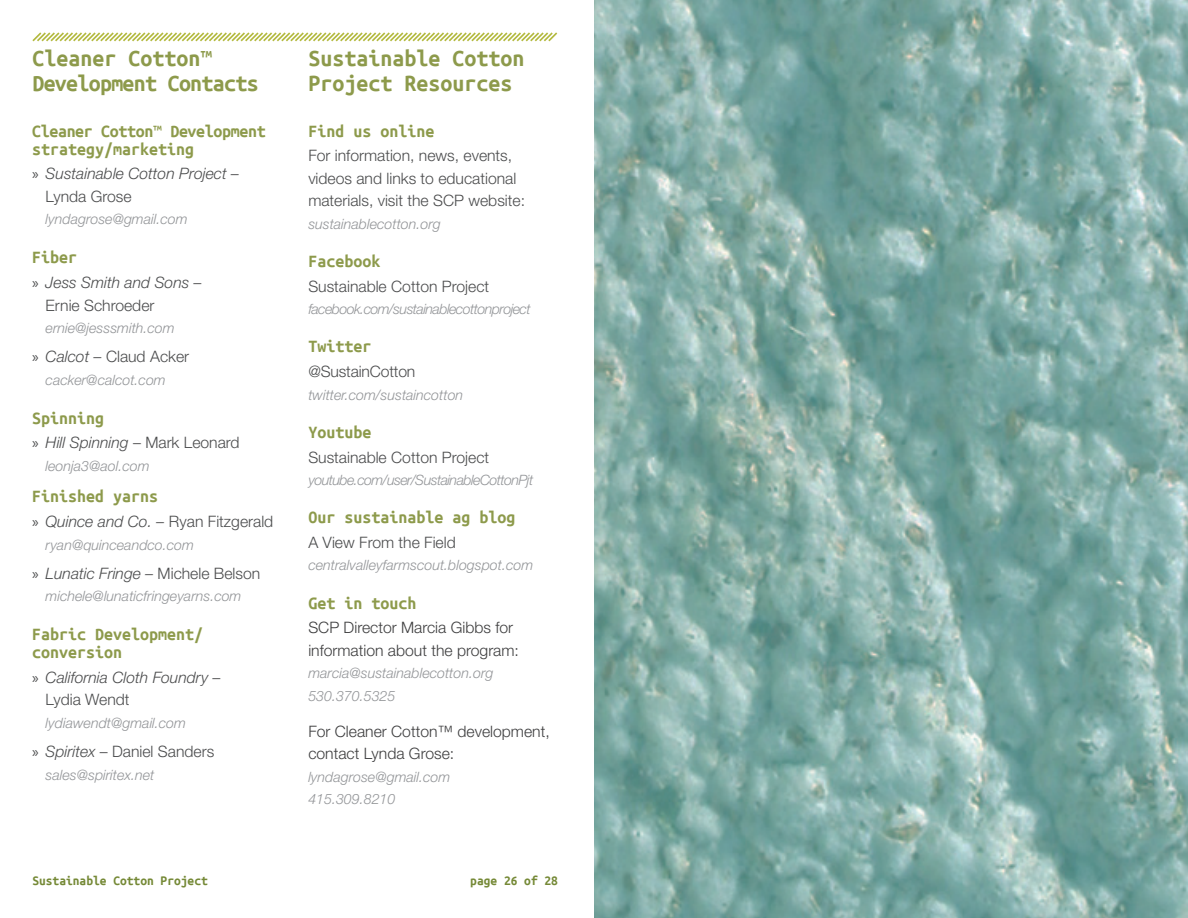
<style>
.page{position:relative;width:1188px;height:918px;background:#fff}
.page>*{position:absolute;margin:0;border:0;box-sizing:border-box;transform-origin:0 0}
.t1{font:700 24px/25.5px "Ubuntu Mono";letter-spacing:-.03em;color:#8d9a4b}
.t2{font:700 24px/25.5px "Ubuntu Mono";color:#8d9a4b}
.t3{font:700 18px/18px "Ubuntu Mono";color:#8d9a4b}
.t4{font:700 18px/18px "Ubuntu Mono";letter-spacing:-.02em;color:#8d9a4b}
.t5{font:300 15.75px/22.5px "Helvetica Neue LT Std";color:#4b4c4d}
.t6{font:italic 300 15.75px/22.5px "Helvetica Neue LT Std";color:#4b4c4d}
.t7{font:300 15.75px/22.5px "Helvetica Neue LT Std";color:#3e3e3f}
.t8{font:italic 300 14.25px/22.5px "Helvetica Neue LT Std";color:#939598}
.t9{font:italic 300 14.25px "Helvetica Neue LT Std";letter-spacing:-.04em;color:#939598}
.t10{font:700 13.5px "Ubuntu Mono";color:#758936}
.s1{font-family:"Myriad Pro";font-weight:400;font-style:normal}
.s2{font-style:normal}
.s3{font-family:"Myriad Pro";font-weight:400}
.s4{font-style:italic}
</style>
<div class="page">
<img style="left:594px;top:0;width:594px;height:918px">
<svg style="left:32px;top:32px;width:526px;height:10px"></svg>
<h1 class="t1" style="left:32px;top:45px;width:228px">Cleaner Cotton™<br>Development Contacts</h1>
<h1 class="t2" style="left:308px;top:45px;width:217px">Sustainable Cotton<br>Project Resources</h1>
<p class="t4" style="left:32px;top:122px;width:235px">Cleaner Cotton™ Development strategy/marketing</p>
<p class="t6" style="left:46px;top:162px;width:195px;text-indent:-13px"><span class="s1">»</span> Sustainable Cotton Project –<br><span class="s2">Lynda Grose</span></p>
<p class="t8" style="left:46px;top:208px;width:144px">lyndagrose@gmail.com</p>
<p class="t3" style="left:32px;top:248px;width:46px">Fiber</p>
<p class="t6" style="left:46px;top:271px;width:158px;text-indent:-13px"><span class="s1">»</span> Jess Smith and Sons –<br><span class="s2">Ernie Schroeder</span></p>
<p class="t8" style="left:46px;top:316px;width:131px">ernie@jesssmith.com</p>
<p class="t5" style="left:32px;top:345px;width:159px"><span class="s3">»</span> <span class="s4">Calcot –</span> Claud Acker</p>
<p class="t8" style="left:46px;top:368px;width:122px">cacker@calcot.com</p>
<p class="t3" style="left:32px;top:409px;width:73px">Spinning</p>
<p class="t6" style="left:32px;top:431px;width:209px"><span class="s1">»</span> Hill Spinning <span class="s2">– Mark Leonard</span></p>
<p class="t8" style="left:46px;top:454px;width:106px">leonja3@aol.com</p>
<p class="t3" style="left:32px;top:487px;width:127px">Finished yarns</p>
<p class="t5" style="left:32px;top:510px;width:243px"><span class="s3">»</span> <span class="s4">Quince and Co. –</span> Ryan Fitzgerald</p>
<p class="t8" style="left:46px;top:533px;width:150px">ryan@quinceandco.com</p>
<p class="t6" style="left:32px;top:562px;width:230px"><span class="s1">»</span> Lunatic Fringe – <span class="s2">Michele Belson</span></p>
<p class="t8" style="left:46px;top:585px;width:197px">michele@lunaticfringeyarns.com</p>
<p class="t3" style="left:32px;top:625px;width:172px">Fabric Development/ conversion</p>
<p class="t6" style="left:46px;top:666px;width:177px;text-indent:-13px"><span class="s1">»</span> California Cloth Foundry –<br><span class="s2">Lydia Wendt</span></p>
<p class="t8" style="left:46px;top:711px;width:142px">lydiawendt@gmail.com</p>
<p class="t5" style="left:32px;top:740px;width:184px"><span class="s3">»</span> <span class="s4">Spiritex</span> – Daniel Sanders</p>
<p class="t8" style="left:46px;top:763px;width:110px">sales@spiritex.net</p>
<p class="t3" style="left:308px;top:122px;width:127px">Find us online</p>
<p class="t5" style="left:308px;top:144px;width:218px">For information, news, events, videos and links to educational materials, visit the SCP website:</p>
<p class="t8" style="left:308px;top:212px;width:134px">sustainablecotton.org</p>
<p class="t3" style="left:308px;top:252px;width:73px">Facebook</p>
<p class="t5" style="left:308px;top:275px;width:182px">Sustainable Cotton Project</p>
<p class="t9" style="left:308px;top:301px;width:224px">facebook.com/sustainablecottonproject</p>
<p class="t3" style="left:308px;top:338px;width:64px">Twitter</p>
<p class="t5" style="left:308px;top:360px;width:109px">@SustainCotton</p>
<p class="t8" style="left:308px;top:383px;width:156px">twitter.com/sustaincotton</p>
<p class="t3" style="left:308px;top:423px;width:64px">Youtube</p>
<p class="t5" style="left:308px;top:445px;width:182px">Sustainable Cotton Project</p>
<p class="t9" style="left:308px;top:472px;width:226px">youtube.com/user/SustainableCottonPjt</p>
<p class="t3" style="left:308px;top:508px;width:208px">Our sustainable ag blog</p>
<p class="t5" style="left:308px;top:531px;width:149px">A View From the Field</p>
<p class="t8" style="left:308px;top:554px;width:226px">centralvalleyfarmscout.blogspot.com</p>
<p class="t3" style="left:308px;top:594px;width:109px">Get in touch</p>
<p class="t7" style="left:308px;top:616px;width:212px">SCP Director Marcia Gibbs for information about the program:</p>
<p class="t8" style="left:308px;top:662px;width:187px">marcia@sustainablecotton.org<br>530.370.5325</p>
<p class="t7" style="left:308px;top:720px;width:243px">For Cleaner Cotton™ development, contact Lynda Grose:</p>
<p class="t8" style="left:308px;top:765px;width:144px">lyndagrose@gmail.com<br>415.309.8210</p>
<p class="t10" style="left:32px;top:874px;width:177px">Sustainable Cotton Project</p>
<p class="t10" style="left:470px;top:874px;width:89px">page 26 of 28</p>
</div>
